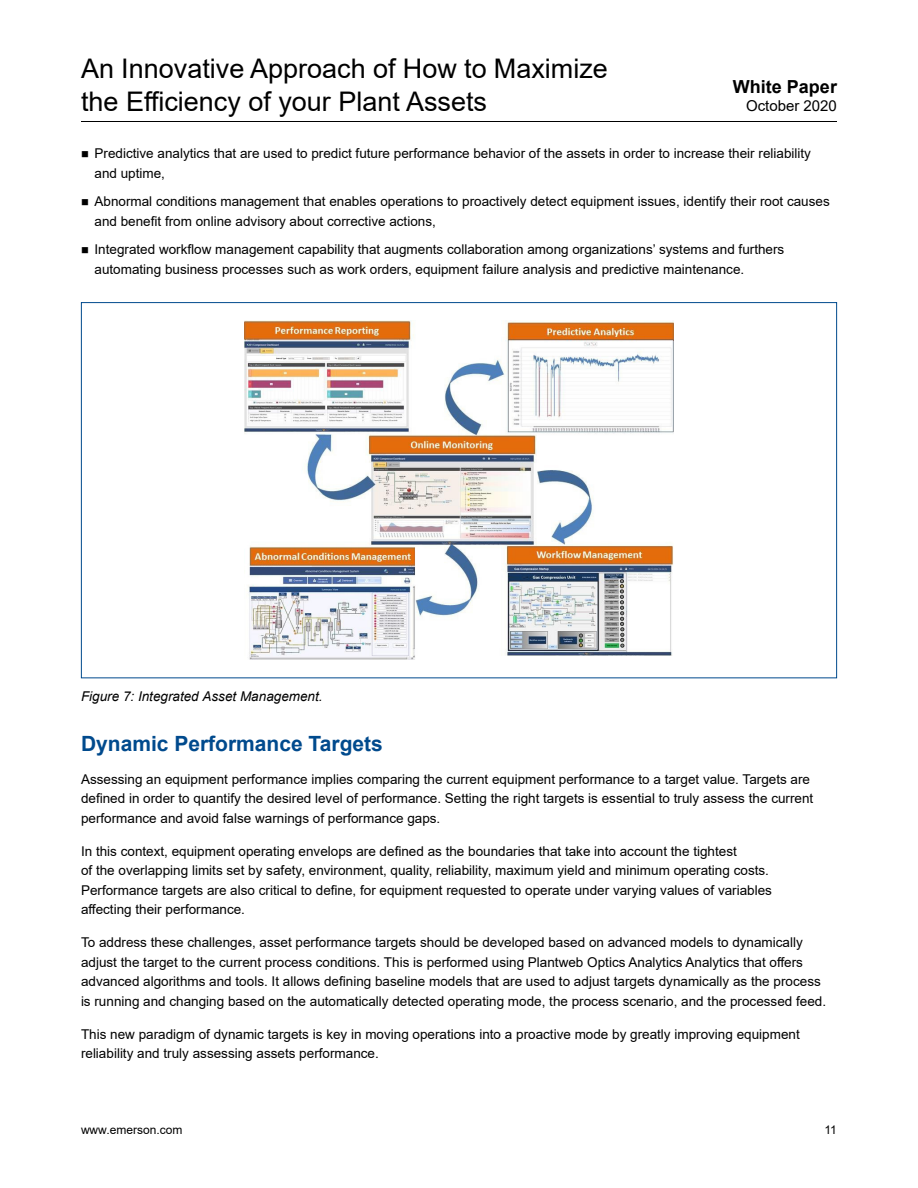
<style>
.page{position:relative;width:918px;height:1188px;background:#fff}
.page>*{position:absolute;margin:0;border:0;box-sizing:border-box;transform-origin:0 0}
.t1{font:27px/33px "Arial";color:#000}
.Subhead_1{font:700 21px "Arial";color:#004a8d}
.t2{font:700 18px "Arial";color:#000}
.t3{font:15px "Arial";color:#000}
.Body_Text{font:13.5px/19.5px "Arial";color:#000}
.Image_Caption{font:italic 13.5px "Arial";color:#000}
.t4{font:12px "Arial";color:#000}
</style>
<div class="page">
<hr style="left:81px;top:121px;width:756px;height:1px;background:#000">
<img style="left:245px;top:321px;width:428px;height:338px">
<h1 class="t1" style="left:81px;top:52px;width:528px">An Innovative Approach of How to Maximize the Efficiency of your Plant Assets</h1>
<p class="Body_Text" style="left:94px;top:144px;width:718px">Predictive analytics that are used to predict future performance behavior of the assets in order to increase their reliability and uptime,</p>
<p class="Body_Text" style="left:94px;top:192px;width:737px">Abnormal conditions management that enables operations to proactively detect equipment issues, identify their root causes and benefit from online advisory about corrective actions,</p>
<p class="Body_Text" style="left:94px;top:240px;width:691px">Integrated workflow management capability that augments collaboration among organizations’ systems and furthers automating business processes such as work orders, equipment failure analysis and predictive maintenance.</p>
<h3 class="t2" style="left:733px;top:74px;width:106px">White Paper</h3>
<p class="t3" style="left:746px;top:96px;width:92px">October 2020</p>
<p class="Image_Caption" style="left:81px;top:688px;width:243px">Figure 7: Integrated Asset Management.</p>
<p class="Subhead_1" style="left:81px;top:728px;width:303px">Dynamic Performance Targets</p>
<p class="Body_Text" style="left:81px;top:769px;width:734px">Assessing an equipment performance implies comparing the current equipment performance to a target value. Targets are defined in order to quantify the desired level of performance. Setting the right targets is essential to truly assess the current performance and avoid false warnings of performance gaps.</p>
<p class="Body_Text" style="left:81px;top:841px;width:693px">In this context, equipment operating envelops are defined as the boundaries that take into account the tightest<br>of the overlapping limits set by safety, environment, quality, reliability, maximum yield and minimum operating costs.<br>Performance targets are also critical to define, for equipment requested to operate under varying values of variables affecting their performance.</p>
<p class="Body_Text" style="left:81px;top:933px;width:747px">To address these challenges, asset performance targets should be developed based on advanced models to dynamically adjust the target to the current process conditions. This is performed using Plantweb Optics Analytics Analytics that offers advanced algorithms and tools. It allows defining baseline models that are used to adjust targets dynamically as the process is running and changing based on the automatically detected operating mode, the process scenario, and the processed feed.</p>
<p class="Body_Text" style="left:81px;top:1024px;width:720px">This new paradigm of dynamic targets is key in moving operations into a proactive mode by greatly improving equipment reliability and truly assessing assets performance.</p>
<p class="t4" style="left:81px;top:1122px;width:103px">www.emerson.com</p>
<p class="t4" style="left:825px;top:1122px;width:14px">11</p>
</div>
